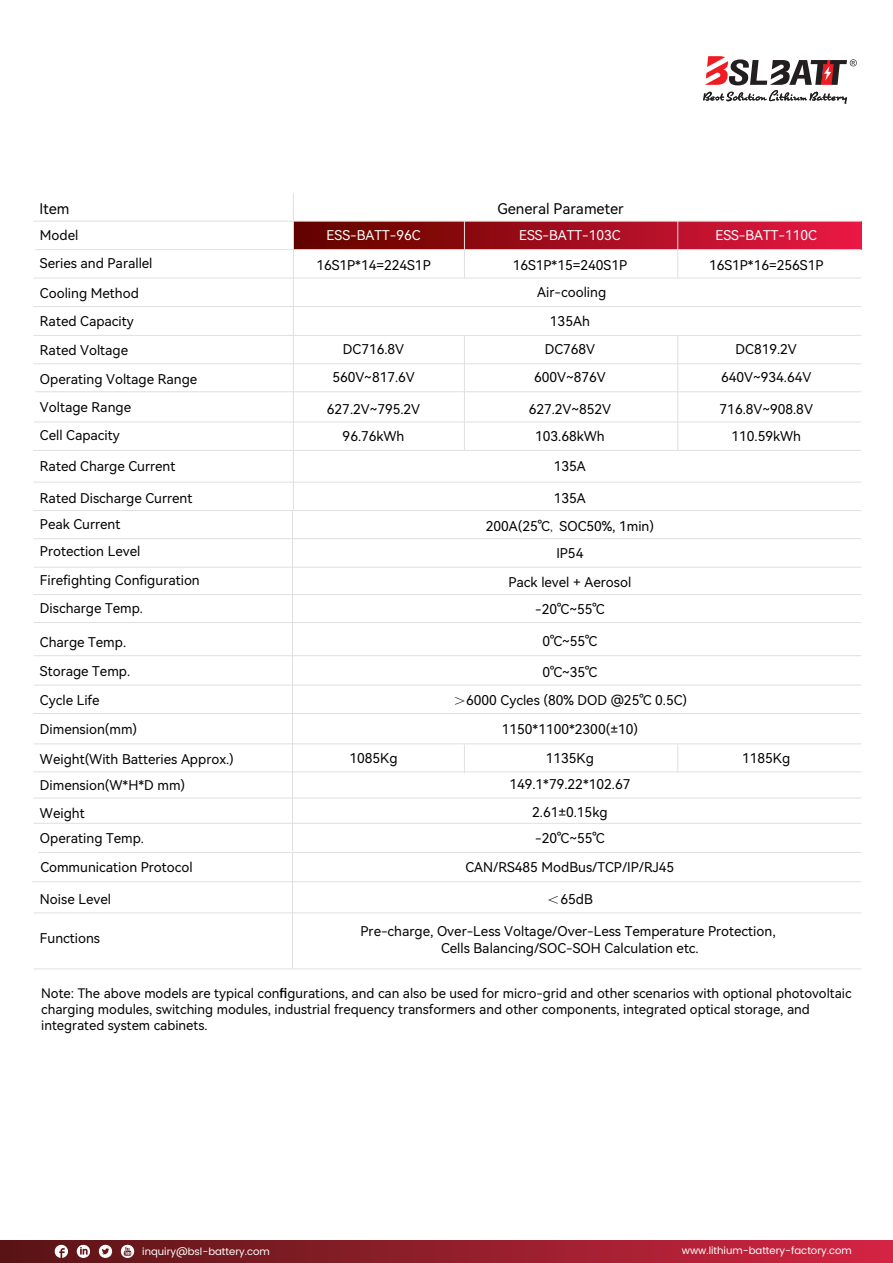
<style>
.page{position:relative;width:893px;height:1263px;background:#fff}
.page>*{position:absolute;margin:0;border:0;box-sizing:border-box;transform-origin:0 0}
.t1{font:14.7px "Harmony OS Sans";color:#030303}
.t2{font:13.5px/28px "Harmony OS Sans";color:#030303}
.t3{font:13.5px "Harmony OS Sans";color:#fff}
.t4{font:13.2px/15.9px "Harmony OS Sans";color:#030303}
.t5{font:10.05px "Poppins";color:#fff}
.s1{font-family:"Adobe Song Std";font-weight:300}
.s2{font-family:"Poppins";font-weight:500}
</style>
<div class="page">
<div style="left:0;top:1240px;width:893px;height:23px;background:linear-gradient(to right,#561615,#d02542)"></div>
<svg style="left:54px;top:1245px;width:14px;height:13px"></svg>
<svg style="left:98px;top:1245px;width:15px;height:14px"></svg>
<svg style="left:120px;top:1245px;width:14px;height:13px"></svg>
<svg style="left:77px;top:1245px;width:13px;height:13px"></svg>
<svg style="left:703px;top:56px;width:154px;height:48px"></svg>
<div style="left:293px;top:221px;width:568px;height:29px;background:linear-gradient(to right,#600200,#e81944)"></div>
<hr style="left:33px;top:594px;width:828px;height:1px;background:#e0e0e1">
<hr style="left:34px;top:538px;width:827px;height:1px;background:#e0e0e1">
<hr style="left:33px;top:450px;width:828px;height:1px;background:#e0e0e1">
<hr style="left:33px;top:510px;width:828px;height:1px;background:#e0e0e1">
<hr style="left:34px;top:567px;width:827px;height:1px;background:#e0e0e1">
<hr style="left:34px;top:622px;width:827px;height:1px;background:#e0e0e1">
<hr style="left:33px;top:743px;width:828px;height:1px;background:#e0e0e1">
<hr style="left:34px;top:685px;width:827px;height:1px;background:#e0e0e1">
<hr style="left:33px;top:713px;width:828px;height:1px;background:#e0e0e1">
<hr style="left:33px;top:771px;width:828px;height:1px;background:#e0e0e1">
<hr style="left:38px;top:852px;width:823px;height:1px;background:#e0e0e1">
<hr style="left:33px;top:823px;width:828px;height:1px;background:#e0e0e1">
<hr style="left:33px;top:912px;width:828px;height:1px;background:#e0e0e1">
<hr style="left:32px;top:881px;width:829px;height:1px;background:#e0e0e1">
<hr style="left:33px;top:968px;width:828px;height:1px;background:#e0e0e1">
<hr style="left:34px;top:422px;width:827px;height:1px;background:#e0e0e1">
<hr style="left:35px;top:391px;width:826px;height:1px;background:#e0e0e1">
<hr style="left:33px;top:306px;width:828px;height:1px;background:#e0e0e1">
<hr style="left:33px;top:278px;width:828px;height:1px;background:#e0e0e1">
<hr style="left:35px;top:249px;width:826px;height:1px;background:#e0e0e1">
<hr style="left:33px;top:363px;width:828px;height:1px;background:#e0e0e1">
<hr style="left:33px;top:335px;width:828px;height:1px;background:#e0e0e1">
<hr style="left:33px;top:221px;width:828px;height:1px;background:#e0e0e1">
<hr style="left:293px;top:193px;width:1px;height:144px;background:#e0e0e1">
<hr style="left:293px;top:335px;width:1px;height:175px;background:#e0e0e1">
<hr style="left:292px;top:510px;width:1px;height:146px;background:#e0e0e1">
<hr style="left:292px;top:656px;width:1px;height:195px;background:#e0e0e1">
<hr style="left:464px;top:336px;width:1px;height:114px;background:#e0e0e1">
<hr style="left:464px;top:221px;width:1px;height:57px;background:#e0e0e1">
<hr style="left:677px;top:335px;width:1px;height:115px;background:#e0e0e1">
<hr style="left:677px;top:221px;width:1px;height:57px;background:#e0e0e1">
<svg style="left:677px;top:744px;width:1px;height:27px"></svg>
<svg style="left:464px;top:744px;width:1px;height:27px"></svg>
<hr style="left:292px;top:852px;width:1px;height:116px;background:#e0e0e1">
<hr style="left:34px;top:655px;width:827px;height:1px;background:#e0e0e1">
<hr style="left:33px;top:798px;width:828px;height:1px;background:#e0e0e1">
<hr style="left:33px;top:482px;width:828px;height:1px;background:#e0e0e1">
<p class="t1" style="left:40px;top:199px;width:31px">Item</p>
<p class="t1" style="left:498px;top:199px;width:128px">General Parameter</p>
<p class="t2" style="left:40px;top:221px;width:114px;line-height:27.3px">Model<br>Series and Parallel</p>
<p class="t2" style="left:40px;top:278px;width:100px">Cooling Method</p>
<p class="t3" style="left:519px;top:226px;width:103px">ESS-BATT-103C</p>
<p class="t3" style="left:327px;top:226px;width:95px">ESS-BATT-96C</p>
<p class="t2" style="left:316px;top:251px;width:116px">16S1P*14=224S1P</p>
<p class="t2" style="left:513px;top:251px;width:116px">16S1P*15=240S1P</p>
<p class="t2" style="left:537px;top:278px;width:70px;text-align:center">Air-cooling<br>135Ah</p>
<p class="t2" style="left:40px;top:307px;width:95px">Rated Capacity</p>
<p class="t2" style="left:40px;top:335px;width:90px">Rated Voltage</p>
<p class="t2" style="left:343px;top:335px;width:63px">DC716.8V</p>
<p class="t2" style="left:545px;top:335px;width:52px">DC768V</p>
<p class="t2" style="left:40px;top:365px;width:159px">Operating Voltage Range<br>Voltage Range<br>Cell Capacity</p>
<p class="t2" style="left:332px;top:363px;width:84px">560V~817.6V</p>
<p class="t2" style="left:534px;top:363px;width:73px">600V~876V</p>
<p class="t2" style="left:327px;top:394px;width:95px">627.2V~795.2V</p>
<p class="t2" style="left:529px;top:394px;width:84px">627.2V~852V</p>
<p class="t2" style="left:343px;top:421px;width:63px">96.76kWh</p>
<p class="t2" style="left:535px;top:421px;width:71px">103.68kWh</p>
<p class="t2" style="left:40px;top:452px;width:137px">Rated Charge Current</p>
<p class="t2" style="left:40px;top:484px;width:154px">Rated Discharge Current</p>
<p class="t2" style="left:554px;top:452px;width:34px">135A</p>
<p class="t2" style="left:554px;top:483px;width:34px">135A</p>
<p class="t2" style="left:40px;top:510px;width:82px">Peak Current</p>
<p class="t2" style="left:486px;top:512px;width:170px">200A(25℃<span class="s1">,</span> SOC50%, 1min)</p>
<p class="t2" style="left:40px;top:537px;width:102px">Protection Level</p>
<p class="t2" style="left:556px;top:539px;width:28px">IP54</p>
<p class="t2" style="left:40px;top:565px;width:161px">Firefighting Configuration<br>Discharge Temp.</p>
<p class="t2" style="left:509px;top:568px;width:124px">Pack level + Aerosol</p>
<p class="t2" style="left:535px;top:595px;width:71px">-20℃~55℃</p>
<p class="t2" style="left:40px;top:628px;width:88px">Charge Temp.</p>
<p class="t2" style="left:40px;top:656px;width:92px;line-height:28.5px">Storage Temp.<br>Cycle Life</p>
<p class="t2" style="left:40px;top:714px;width:99px">Dimension(mm)</p>
<p class="t2" style="left:542px;top:626px;width:57px">0℃~55℃</p>
<p class="t2" style="left:453px;top:657px;width:236px;text-align:center">0℃~35℃<br><span class="s1">＞</span>6000 Cycles (80% DOD @25℃ 0.5C)</p>
<p class="t2" style="left:502px;top:714px;width:138px">1150*1100*2300(±10)</p>
<p class="t2" style="left:40px;top:745px;width:195px;line-height:27px">Weight(With Batteries Approx.)<br>Dimension(W*H*D mm)<br>Weight</p>
<p class="t2" style="left:349px;top:744px;width:50px">1085Kg</p>
<p class="t2" style="left:546px;top:744px;width:50px">1135Kg</p>
<p class="t2" style="left:509px;top:770px;width:123px;line-height:27.2px;text-align:center">149.1*79.22*102.67<br>2.61±0.15kg</p>
<p class="t2" style="left:40px;top:823px;width:106px">Operating Temp.</p>
<p class="t2" style="left:535px;top:823px;width:71px">-20℃~55℃</p>
<p class="t3" style="left:715px;top:226px;width:103px">ESS-BATT-110C</p>
<p class="t2" style="left:709px;top:251px;width:116px">16S1P*16=256S1P</p>
<p class="t2" style="left:736px;top:335px;width:63px">DC819.2V</p>
<p class="t2" style="left:721px;top:363px;width:92px">640V~934.64V</p>
<p class="t2" style="left:720px;top:394px;width:95px">716.8V~908.8V</p>
<p class="t2" style="left:731px;top:421px;width:71px">110.59kWh</p>
<p class="t2" style="left:742px;top:744px;width:50px">1185Kg</p>
<p class="t2" style="left:40px;top:853px;width:154px">Communication Protocol</p>
<p class="t2" style="left:40px;top:885px;width:72px">Noise Level</p>
<p class="t2" style="left:40px;top:923px;width:62px">Functions</p>
<p class="t2" style="left:465px;top:853px;width:210px">CAN/RS485 ModBus/TCP/IP/RJ45</p>
<p class="t2" style="left:547px;top:885px;width:47px"><span class="s1">＜</span>65dB</p>
<p class="t2" style="left:361px;top:923px;width:416px;line-height:16.2px;text-align:center">Pre-charge, Over-Less Voltage/Over-Less Temperature Protection,<br>Cells Balancing/SOC-SOH Calculation etc.</p>
<p class="t4" style="left:41px;top:985px;width:812px">Note: The above models are typical con<span class="s2">fi</span>gurations, and can also be used for micro-grid and other scenarios with optional photovoltaic charging modules, switching modules, industrial frequency transformers and other components, integrated optical storage, and integrated system cabinets.</p>
<p class="t5" style="left:142px;top:1244px;width:129px">inquiry@bsl-battery.com</p>
<p class="t5" style="left:682px;top:1243px;width:172px">www.lithium-battery-factory.com</p>
</div>
